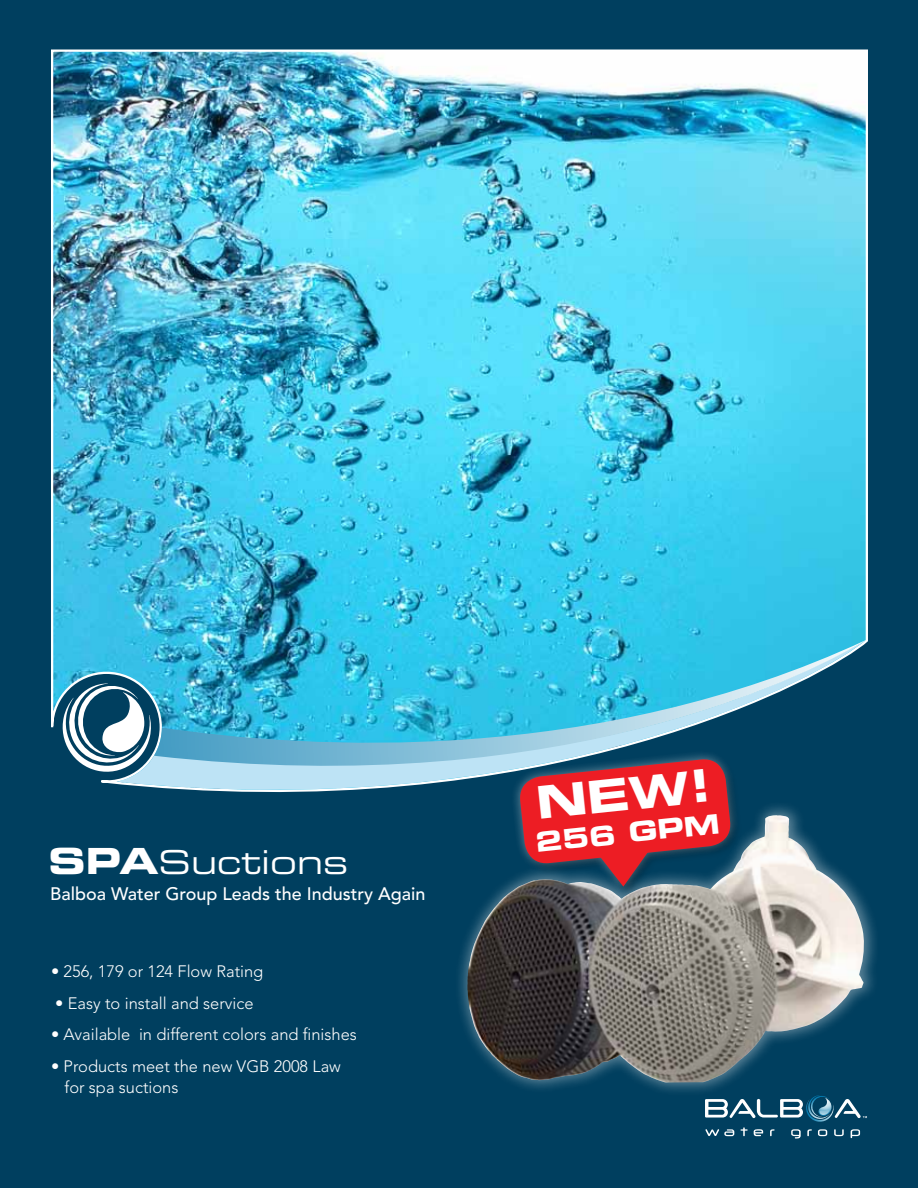
<style>
.page{position:relative;width:918px;height:1188px;background:#003f5f}
.page>*{position:absolute;margin:0;border:0;box-sizing:border-box;transform-origin:0 0}
.t1{font:45px "Eurostile Bold Extended Two";color:#fff}
.t2{font:33px "Eurostile Extended Two";color:#fff}
.t3{font:27px "Eurostile Bold Extended Two";color:#fff}
.t4{font:500 18px "Avenir LT Std";color:#fff}
.t5{font:300 16.5px/21px "Avenir LT Std";color:#fff}
.s1{font-family:"Eurostile Bold Extended Two";font-size:36px}
</style>
<div class="page">
<svg style="left:705px;top:1100px;width:162px;height:39px"></svg>
<img style="left:51px;top:49px;width:817px;height:735px">
<svg style="left:116px;top:640px;width:38px;height:148px;fill:#36c0e7"></svg>
<svg style="left:154px;top:640px;width:712px;height:153px"></svg>
<svg style="left:63px;top:683px;width:88px;height:89px"></svg>
<svg style="left:459px;top:806px;width:416px;height:294px"></svg>
<img style="left:467px;top:819px;width:298px;height:261px">
<svg style="left:507px;top:746px;width:239px;height:160px"></svg>
<h2 class="t2" style="left:49px;top:840px;width:301px"><span class="s1">SPA</span>Suctions</h2>
<p class="t4" style="left:50px;top:883px;width:377px">Balboa Water Group Leads the Industry Again</p>
<p class="t5" style="left:51px;top:961px;width:214px">• 256, 179 or 124 Flow Rating</p>
<p class="t5" style="left:55px;top:992px;width:200px">• Easy to install and service</p>
<p class="t5" style="left:51px;top:1024px;width:307px">• Available in different colors and finishes</p>
<p class="t5" style="left:64px;top:1056px;width:278px;text-indent:-13px">• Products meet the new VGB 2008 Law for spa suctions</p>
<h1 class="t1" style="left:533px;top:772px;width:177px;rotate:-6deg">NEW!</h1>
<h3 class="t3" style="left:534px;top:824px;width:186px;rotate:-6deg">256 GPM</h3>
</div>
